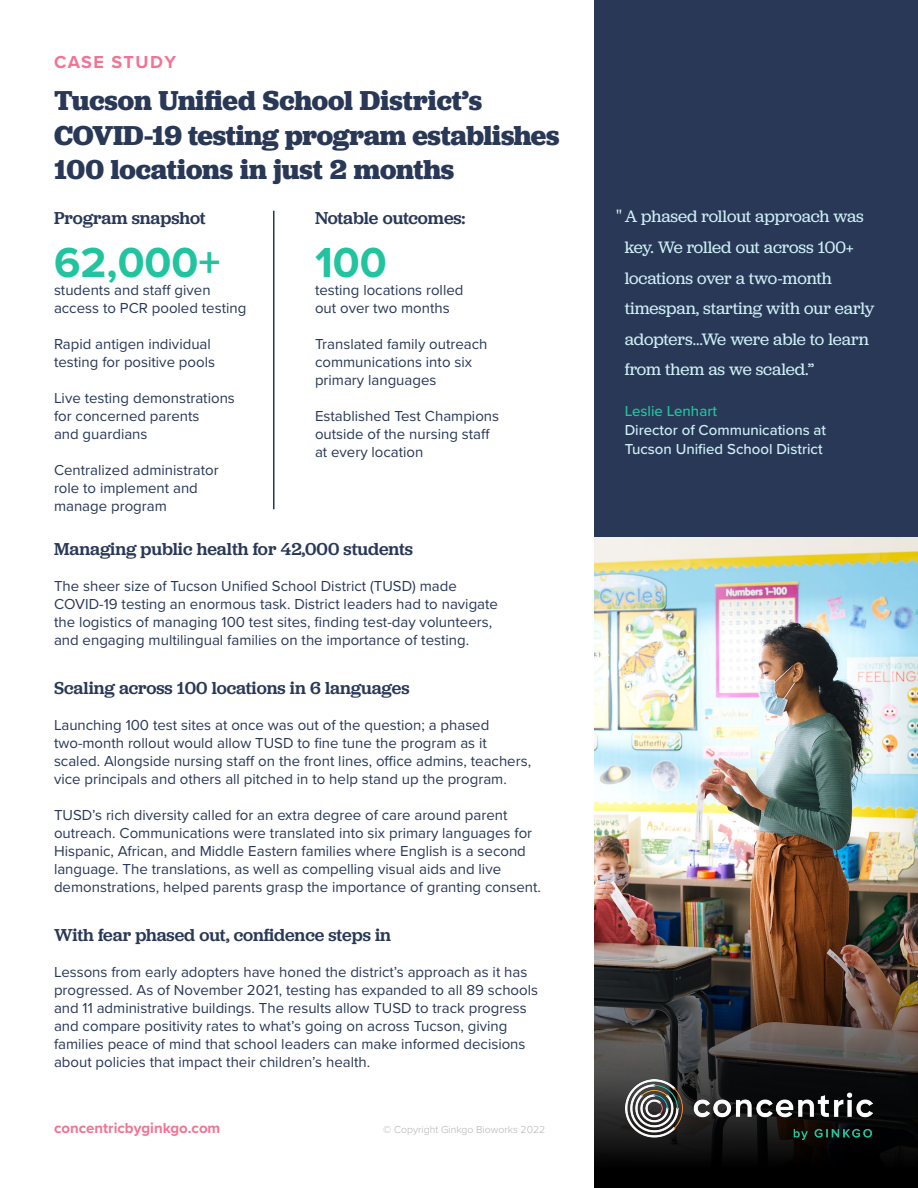
<style>
.page{position:relative;width:918px;height:1188px;background:#fff}
.page>*{position:absolute;margin:0;border:0;box-sizing:border-box;transform-origin:0 0}
.t1{font:700 43.5px "Proxima Nova";color:#21c49e}
.t2{font:700 28.5px/34.2px "Jubilat";letter-spacing:-.01em;color:#293857}
.t3{font:500 18px "Jubilat";color:#293857}
.t4{font:700 18px "Proxima Nova";letter-spacing:.08em;color:#f27394}
.t5{font:17.25px/30.6px "Jubilat";letter-spacing:-.005em;color:#cff0f5}
.t6{font:15px/18px "Proxima Nova";color:#293857}
.t7{font:500 15px/19.8px "Proxima Nova";color:#cff0f5}
.t8{font:700 15px "Proxima Nova";color:#f27394}
.t9{font:500 15px "Proxima Nova";color:#21c49e}
.t10{font:300 10.5px "Proxima Nova";color:#b3b3b3}
</style>
<div class="page">
<div style="left:595px;top:0;width:323px;height:601px;background:#293857"></div>
<img style="left:594px;top:538px;width:324px;height:350px">
<hr style="left:273px;top:211px;width:1px;height:298px;background:#293857">
<img style="left:594px;top:888px;width:324px;height:300px">
<img style="left:626px;top:1079px;width:247px;height:61px">
<p class="t4" style="left:54px;top:49px;width:124px">CASE STUDY</p>
<h2 class="t2" style="left:54px;top:83px;width:507px">Tucson Unified School District’s<br>COVID-19 testing program establishes<br>100 locations in just 2 months</h2>
<p class="t3" style="left:54px;top:206px;width:153px">Program snapshot</p>
<p class="t3" style="left:315px;top:206px;width:152px">Notable outcomes:</p>
<h1 class="t1" style="left:54px;top:230px;width:168px">62,000+</h1>
<p class="t6" style="left:54px;top:280px;width:194px">students and staff given access to PCR pooled testing</p>
<p class="t6" style="left:54px;top:334px;width:163px">Rapid antigen individual testing for positive pools</p>
<p class="t6" style="left:54px;top:388px;width:182px">Live testing demonstrations for concerned parents<br>and guardians</p>
<p class="t6" style="left:54px;top:460px;width:166px">Centralized administrator role to implement and manage program</p>
<h1 class="t1" style="left:315px;top:230px;width:73px">100</h1>
<p class="t6" style="left:315px;top:280px;width:150px">testing locations rolled out over two months</p>
<p class="t6" style="left:315px;top:334px;width:174px">Translated family outreach communications into six primary languages</p>
<p class="t6" style="left:315px;top:406px;width:186px">Established Test Champions outside of the nursing staff at every location</p>
<p class="t3" style="left:54px;top:538px;width:360px">Managing public health for 42,000 students</p>
<p class="t6" style="left:54px;top:577px;width:446px">The sheer size of Tucson Unified School District (TUSD) made COVID-19 testing an enormous task. District leaders had to navigate the logistics of managing 100 test sites, finding test-day volunteers, and engaging multilingual families on the importance of testing.</p>
<p class="t3" style="left:54px;top:676px;width:357px">Scaling across 100 locations in 6 languages</p>
<p class="t6" style="left:54px;top:715px;width:479px">Launching 100 test sites at once was out of the question; a phased two-month rollout would allow TUSD to fine tune the program as it scaled. Alongside nursing staff on the front lines, office admins, teachers, vice principals and others all pitched in to help stand up the program.</p>
<p class="t6" style="left:54px;top:805px;width:488px">TUSD’s rich diversity called for an extra degree of care around parent outreach. Communications were translated into six primary languages for Hispanic, African, and Middle Eastern families where English is a second language. The translations, as well as compelling visual aids and live demonstrations, helped parents grasp the importance of granting consent.</p>
<p class="t3" style="left:54px;top:923px;width:339px">With fear phased out, confidence steps in</p>
<p class="t6" style="left:54px;top:962px;width:486px">Lessons from early adopters have honed the district’s approach as it has progressed. As of November 2021, testing has expanded to all 89 schools and 11 administrative buildings. The results allow TUSD to track progress and compare positivity rates to what’s going on across Tucson, giving families peace of mind that school leaders can make informed decisions about policies that impact their children’s health.</p>
<p class="t8" style="left:54px;top:1116px;width:168px">concentricbyginkgo.com</p>
<p class="t10" style="left:383px;top:1122px;width:164px">© Copyright Ginkgo Bioworks 2022</p>
<p class="t5" style="left:625px;top:201px;width:251px;text-indent:-9px">" A phased rollout approach was key. We rolled out across 100+ locations over a two-month timespan, starting with our early adopters…We were able to learn from them as we scaled.”</p>
<p class="t9" style="left:625px;top:400px;width:94px">Leslie Lenhart</p>
<p class="t7" style="left:625px;top:419px;width:203px">Director of Communications at<br>Tucson Unified School District</p>
</div>
